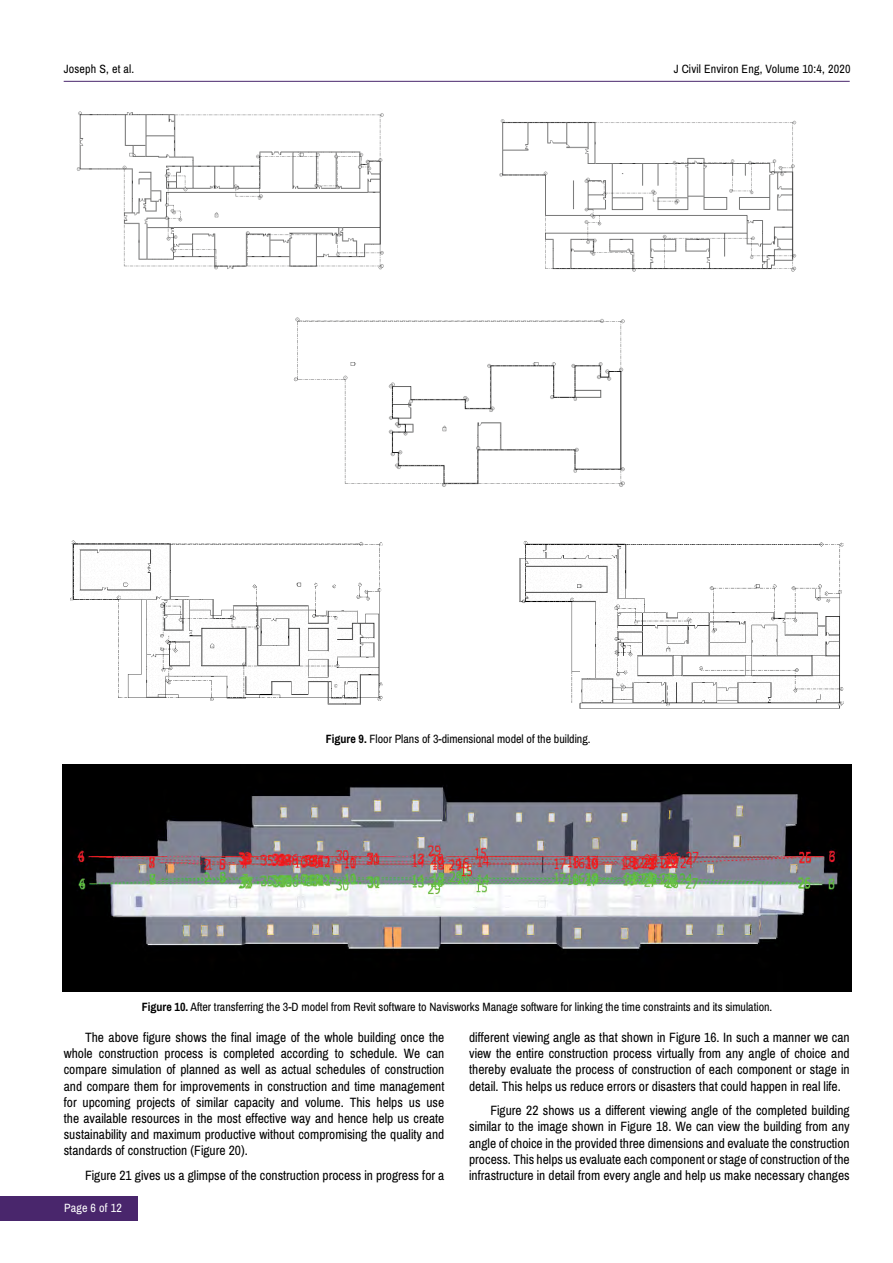
<style>
.page{position:relative;width:893px;height:1263px;background:#fff}
.page>*{position:absolute;margin:0;border:0;box-sizing:border-box;transform-origin:0 0}
.t1{font:13.5px/16.2px "Archivo Narrow";color:#000;text-align:justify}
.t2{font:12px "Archivo Narrow";color:#000}
.t3{font:12px "Archivo Narrow";letter-spacing:.015em;color:#fff}
.s1{font-weight:700}
</style>
<div class="page">
<hr style="left:64px;top:81px;width:786px;height:1px;background:#49266c">
<div style="left:0;top:1196px;width:137px;height:24px;background:#49266c"></div>
<img style="left:76px;top:111px;width:308px;height:159px">
<img style="left:499px;top:119px;width:298px;height:153px">
<img style="left:293px;top:317px;width:332px;height:170px">
<img style="left:70px;top:540px;width:313px;height:165px">
<img style="left:519px;top:541px;width:325px;height:168px">
<img style="left:63px;top:764px;width:789px;height:227px">
<p class="t2" style="left:64px;top:61px;width:72px">Joseph S, et al.</p>
<p class="t2" style="left:674px;top:61px;width:178px">J Civil Environ Eng, Volume 10:4, 2020</p>
<p class="t2" style="left:326px;top:732px;width:266px"><span class="s1">Figure 9.</span> Floor Plans of 3-dimensional model of the building.</p>
<p class="t2" style="left:142px;top:999px;width:632px"><span class="s1">Figure 10.</span> After transferring the 3-D model from Revit software to Navisworks Manage software for linking the time constraints and its simulation.</p>
<p class="t1" style="left:64px;top:1029px;width:382px;text-indent:21px">The above figure shows the final image of the whole building once the whole construction process is completed according to schedule. We can compare simulation of planned as well as actual schedules of construction and compare them for improvements in construction and time management for upcoming projects of similar capacity and volume. This helps us use the available resources in the most effective way and hence help us create sustainability and maximum productive without compromising the quality and standards of construction (Figure 20).</p>
<p class="t1" style="left:85px;top:1167px;width:361px">Figure 21 gives us a glimpse of the construction process in progress for a</p>
<p class="t3" style="left:64px;top:1201px;width:59px">Page 6 of 12</p>
<p class="t1" style="left:469px;top:1029px;width:382px">different viewing angle as that shown in Figure 16. In such a manner we can view the entire construction process virtually from any angle of choice and thereby evaluate the process of construction of each component or stage in detail. This helps us reduce errors or disasters that could happen in real life.</p>
<p class="t1" style="left:469px;top:1103px;width:382px;text-indent:21px">Figure 22 shows us a different viewing angle of the completed building similar to the image shown in Figure 18. We can view the building from any angle of choice in the provided three dimensions and evaluate the construction process. This helps us evaluate each component or stage of construction of the infrastructure in detail from every angle and help us make necessary changes</p>
</div>
